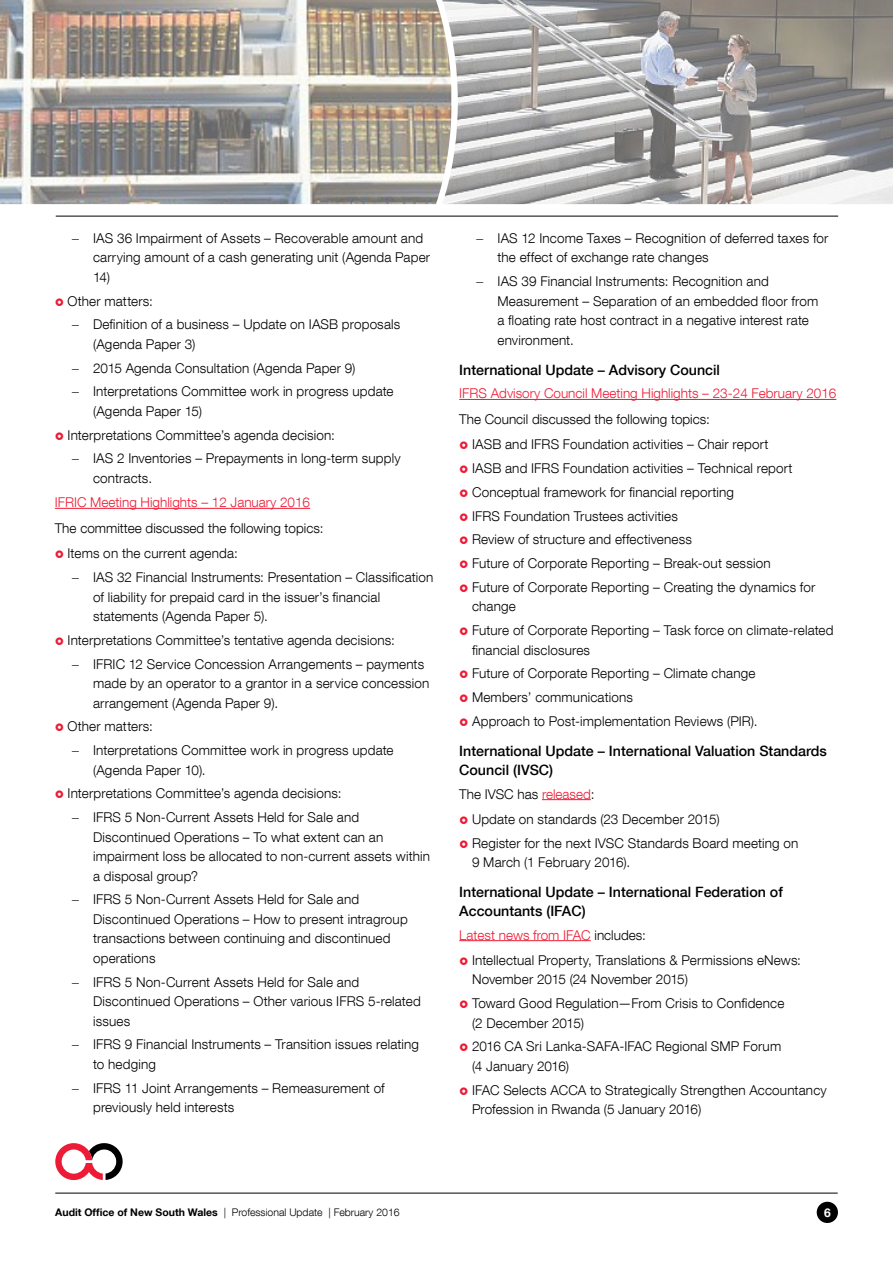
<style>
.page{position:relative;width:893px;height:1263px;background:#fff}
.page>*{position:absolute;margin:0;border:0;box-sizing:border-box;transform-origin:0 0}
.t1{font:500 14.25px/18.8px "Helvetica Neue LT Com";color:#000}
.t2{font:300 13.5px/19.5px "Helvetica Neue LT Com";letter-spacing:.01em;color:#000101}
.t3{font:300 13.5px/23.7px "Helvetica Neue LT Com";letter-spacing:.01em;color:#000}
.t4{font:300 13.5px "Helvetica Neue LT Com";color:#ed1b35}
.t5{font:700 12px "Helvetica Neue LT Com";color:#fff}
.t6{font:300 10.5px "Helvetica Neue LT Com";color:#000}
.s1{color:#000}
.s2{color:#000101}
.s3{color:#ed1b35}
.s4{font-weight:700}
</style>
<div class="page">
<hr style="left:55px;top:1193px;width:783px;height:1px;background:#000">
<div style="left:817px;top:1202px;width:21px;height:21px;background:#000;border-radius:50%"></div>
<svg style="left:55px;top:1143px;width:68px;height:37px"></svg>
<img style="left:451px;top:0;width:442px;height:204px">
<img style="left:0;top:0;width:451px;height:204px">
<hr style="left:56px;top:216px;width:782px;height:1px;background:#000">
<hr style="left:55px;top:508px;width:255px;height:1px;background:#ed1b35">
<hr style="left:459px;top:399px;width:377px;height:1px;background:#ed1b35">
<hr style="left:542px;top:799px;width:49px;height:1px;background:#ed1b35">
<hr style="left:459px;top:940px;width:132px;height:1px;background:#ed1b35">
<p class="t2" style="left:93px;top:228px;width:339px;text-indent:-21px">− IAS 36 Impairment of Assets – Recoverable amount and carrying amount of a cash generating unit (Agenda Paper<br>14)</p>
<p class="t2" style="left:72px;top:289px;width:330px;line-height:23.7px;text-indent:-4px"><span class="s1">Other matters:<br></span>− Definition of a business – Update on IASB proposals</p>
<p class="t2" style="left:72px;top:332px;width:323px;line-height:23.7px;text-indent:21px">(Agenda Paper 3)<br>− 2015 Agenda Consultation (Agenda Paper 9)<br>− Interpretations Committee work in progress update</p>
<p class="t2" style="left:93px;top:401px;width:111px">(Agenda Paper 15)</p>
<p class="t2" style="left:72px;top:423px;width:330px;line-height:23.7px;text-indent:-4px"><span class="s1">Interpretations Committee’s agenda decision:<br></span>− IAS 2 Inventories – Prepayments in long-term supply</p>
<p class="t2" style="left:93px;top:468px;width:61px">contracts.</p>
<p class="t4" style="left:55px;top:494px;width:257px">IFRIC Meeting Highlights – 12 January 2016</p>
<p class="t3" style="left:68px;top:515px;width:258px;line-height:25.2px;text-indent:-13px">The committee discussed the following topics:<br>Items on the current agenda:</p>
<p class="t2" style="left:93px;top:567px;width:342px;text-indent:-21px">− IAS 32 Financial Instruments: Presentation – Classification of liability for prepaid card in the issuer’s financial statements (Agenda Paper 5).</p>
<p class="t3" style="left:72px;top:628px;width:354px;text-indent:-4px">Interpretations Committee’s tentative agenda decisions:<br><span class="s2">− IFRIC 12 Service Concession Arrangements – payments</span></p>
<p class="t2" style="left:93px;top:673px;width:338px">made by an operator to a grantor in a service concession arrangement (Agenda Paper 9).</p>
<p class="t2" style="left:72px;top:714px;width:323px;line-height:23.7px;text-indent:-4px"><span class="s1">Other matters:<br></span>− Interpretations Committee work in progress update</p>
<p class="t2" style="left:93px;top:760px;width:114px">(Agenda Paper 10).</p>
<p class="t3" style="left:72px;top:781px;width:289px;text-indent:-4px">Interpretations Committee’s agenda decisions:<br><span class="s2">− IFRS 5 Non-Current Assets Held for Sale and</span></p>
<p class="t2" style="left:93px;top:827px;width:338px">Discontinued Operations – To what extent can an impairment loss be allocated to non-current assets within a disposal group?</p>
<p class="t2" style="left:93px;top:889px;width:316px;text-indent:-21px">− IFRS 5 Non-Current Assets Held for Sale and Discontinued Operations – How to present intragroup transactions between continuing and discontinued operations</p>
<p class="t2" style="left:93px;top:972px;width:329px;text-indent:-21px">− IFRS 5 Non-Current Assets Held for Sale and<br>Discontinued Operations – Other various IFRS 5-related issues</p>
<p class="t2" style="left:93px;top:1034px;width:327px;text-indent:-21px">− IFRS 9 Financial Instruments – Transition issues relating to hedging</p>
<p class="t2" style="left:93px;top:1078px;width:293px;text-indent:-21px">− IFRS 11 Joint Arrangements – Remeasurement of previously held interests</p>
<p class="t2" style="left:497px;top:228px;width:332px;text-indent:-21px">− IAS 12 Income Taxes – Recognition of deferred taxes for the effect of exchange rate changes</p>
<p class="t2" style="left:497px;top:271px;width:322px;text-indent:-21px">− IAS 39 Financial Instruments: Recognition and Measurement – Separation of an embedded floor from a floating rate host contract in a negative interest rate environment.</p>
<p class="t1" style="left:459px;top:360px;width:262px">International Update – Advisory Council</p>
<p class="t4" style="left:459px;top:385px;width:379px">IFRS Advisory Council Meeting Highlights – 23-24 February 2016</p>
<p class="t3" style="left:472px;top:407px;width:298px;line-height:25.2px;text-indent:-13px">The Council discussed the following topics:<br>IASB and IFRS Foundation activities – Chair report</p>
<p class="t3" style="left:472px;top:456px;width:345px">IASB and IFRS Foundation activities – Technical report Conceptual framework for financial reporting<br>IFRS Foundation Trustees activities<br>Review of structure and effectiveness<br>Future of Corporate Reporting – Break-out session<br>Future of Corporate Reporting – Creating the dynamics for</p>
<p class="t3" style="left:472px;top:594px;width:363px">change<br>Future of Corporate Reporting – Task force on climate-related</p>
<p class="t3" style="left:472px;top:638px;width:287px">financial disclosures<br>Future of Corporate Reporting – Climate change Members’ communications<br>Approach to Post-implementation Reviews (PIR).</p>
<p class="t1" style="left:459px;top:741px;width:369px">International Update – International Valuation Standards<br>Council (IVSC)</p>
<p class="t3" style="left:472px;top:781px;width:249px;line-height:25.2px;text-indent:-13px">The IVSC has <span class="s3">released</span>:<br>Update on standards (23 December 2015)</p>
<p class="t3" style="left:472px;top:833px;width:328px;line-height:19.5px">Register for the next IVSC Standards Board meeting on<br>9 March (1 February 2016).</p>
<p class="t1" style="left:459px;top:882px;width:325px">International Update – International Federation of<br>Accountants (IFAC)</p>
<p class="t3" style="left:472px;top:922px;width:331px;line-height:25.2px;text-indent:-13px"><span class="s3">Latest news from IFAC</span> includes:<br>Intellectual Property, Translations &amp; Permissions eNews:</p>
<p class="t3" style="left:472px;top:967px;width:314px">November 2015 (24 November 2015)<br>Toward Good Regulation—From Crisis to Confidence</p>
<p class="t3" style="left:472px;top:1010px;width:311px">(2 December 2015)<br>2016 CA Sri Lanka-SAFA-IFAC Regional SMP Forum</p>
<p class="t3" style="left:472px;top:1054px;width:356px">(4 January 2016)<br>IFAC Selects ACCA to Strategically Strengthen Accountancy</p>
<p class="t3" style="left:472px;top:1097px;width:231px">Profession in Rwanda (5 January 2016)</p>
<p class="t6" style="left:55px;top:1206px;width:346px"><span class="s4">Audit Office of New South Wales</span> | Professional Update | February 2016</p>
<p class="t5" style="left:824px;top:1205px;width:8px">6</p>
</div>
